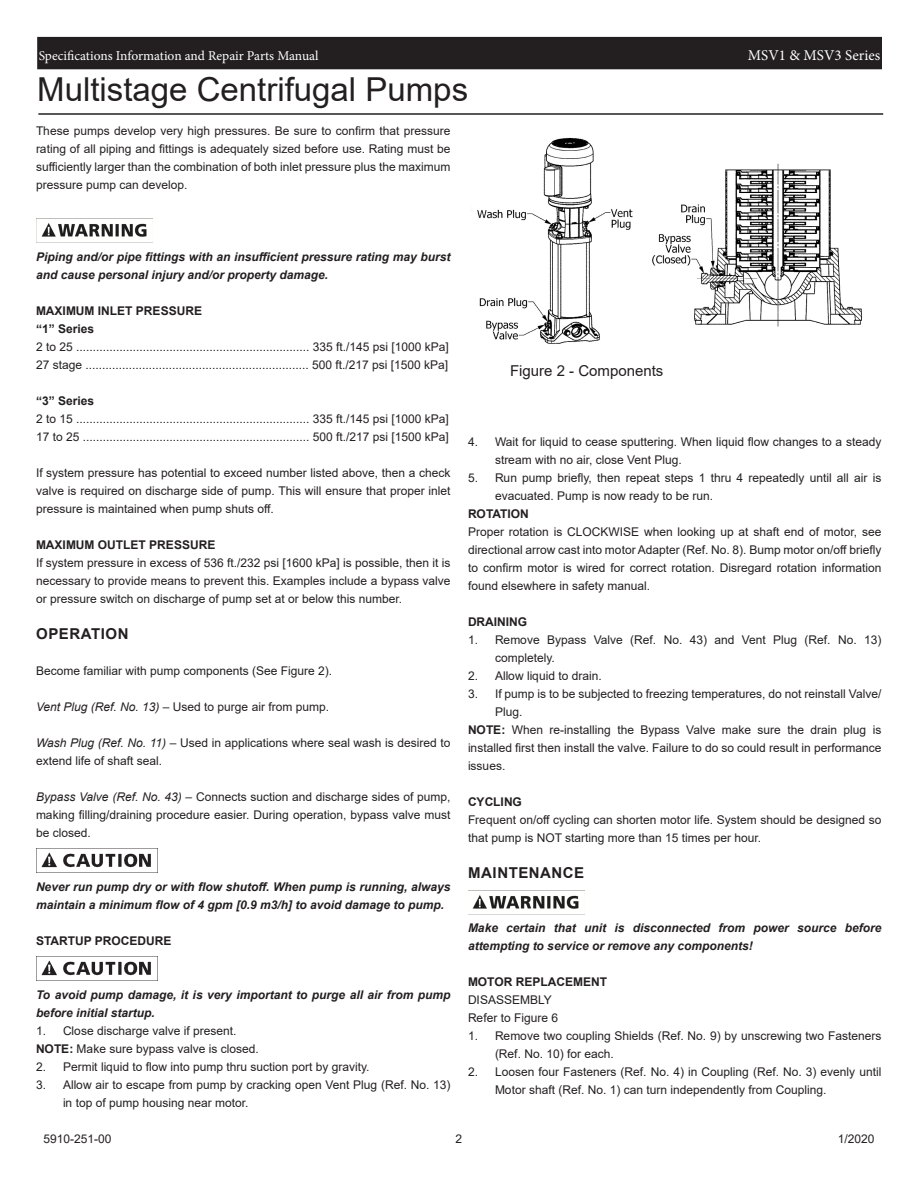
<style>
.page{position:relative;width:918px;height:1188px;background:#fff}
.page>*{position:absolute;margin:0;border:0;box-sizing:border-box;transform-origin:0 0}
.t1{font:33px "Arial";color:#231f20}
.t2{font:700 15px "Arial";letter-spacing:.035em;color:#231f20}
.t3{font:15px "Arial";color:#231f20}
.t4{font:15px "Minion Pro";color:#fff}
.t5{font:13.5px "Minion Pro";color:#fff}
.t6{font:12px/18px "Arial";color:#231f20}
.t7{font:italic 700 12px/18px "Arial";color:#231f20}
.t8{font:700 12px "Arial";color:#231f20}
.s1{font-style:italic}
.s2{font-weight:700}
</style>
<div class="page">
<div style="left:38px;top:38px;width:843px;height:31px;background:#231f20"></div>
<div style="left:37px;top:37px;width:845px;height:32px;border:2px solid #231f20"></div>
<img style="left:36px;top:219px;width:117px;height:24px">
<img style="left:36px;top:849px;width:121px;height:24px">
<img style="left:36px;top:957px;width:121px;height:24px">
<img style="left:468px;top:890px;width:117px;height:19px">
<img style="left:477px;top:138px;width:386px;height:206px">
<hr style="left:38px;top:113px;width:845px;height:2px;background:#231f20">
<p class="t5" style="left:39px;top:46px;width:281px">Specifications Information and Repair Parts Manual</p>
<p class="t4" style="left:748px;top:45px;width:134px">MSV1 &amp; MSV3 Series</p>
<p class="t1" style="left:37px;top:67px;width:432px">Multistage Centrifugal Pumps</p>
<p class="t6" style="left:36px;top:121px;width:416px;text-align:justify">These pumps develop very high pressures. Be sure to confirm that pressure rating of all piping and fittings is adequately sized before use. Rating must be sufficiently larger than the combination of both inlet pressure plus the maximum pressure pump can develop.</p>
<p class="t7" style="left:36px;top:248px;width:416px">Piping and/or pipe fittings with an insufficient pressure rating may burst and cause personal injury and/or property damage.</p>
<p class="t8" style="left:36px;top:302px;width:168px">MAXIMUM INLET PRESSURE</p>
<p class="t8" style="left:36px;top:320px;width:60px">“1” Series</p>
<p class="t6" style="left:36px;top:337px;width:414px">2 to 25 ...................................................................... 335 ft./145 psi [1000 kPa]</p>
<p class="t6" style="left:36px;top:355px;width:414px">27 stage ................................................................... 500 ft./217 psi [1500 kPa]</p>
<p class="t8" style="left:36px;top:392px;width:60px">“3” Series</p>
<p class="t6" style="left:36px;top:409px;width:414px">2 to 15 ...................................................................... 335 ft./145 psi [1000 kPa]</p>
<p class="t6" style="left:36px;top:427px;width:414px">17 to 25 .................................................................... 500 ft./217 psi [1500 kPa]</p>
<p class="t6" style="left:36px;top:463px;width:416px;text-align:justify">If system pressure has potential to exceed number listed above, then a check valve is required on discharge side of pump. This will ensure that proper inlet pressure is maintained when pump shuts off.</p>
<p class="t8" style="left:36px;top:536px;width:181px">MAXIMUM OUTLET PRESSURE</p>
<p class="t6" style="left:36px;top:553px;width:416px;text-align:justify">If system pressure in excess of 536 ft./232 psi [1600 kPa] is possible, then it is necessary to provide means to prevent this. Examples include a bypass valve or pressure switch on discharge of pump set at or below this number.</p>
<p class="t2" style="left:36px;top:623px;width:94px">OPERATION</p>
<p class="t6" style="left:36px;top:661px;width:298px">Become familiar with pump components (See Figure 2).</p>
<p class="t6" style="left:36px;top:697px;width:295px"><span class="s1">Vent Plug (Ref. No. 13)</span> – Used to purge air from pump.</p>
<p class="t6" style="left:36px;top:733px;width:416px"><span class="s1">Wash Plug (Ref. No. 11)</span> – Used in applications where seal wash is desired to extend life of shaft seal.</p>
<p class="t6" style="left:36px;top:787px;width:416px;text-align:justify"><span class="s1">Bypass Valve (Ref. No. 43)</span> – Connects suction and discharge sides of pump, making filling/draining procedure easier. During operation, bypass valve must be closed.</p>
<p class="t7" style="left:36px;top:878px;width:416px">Never run pump dry or with flow shutoff. When pump is running, always maintain a minimum flow of 4 gpm [0.9 m3/h] to avoid damage to pump.</p>
<p class="t8" style="left:36px;top:932px;width:137px">STARTUP PROCEDURE</p>
<p class="t7" style="left:36px;top:986px;width:416px">To avoid pump damage, it is very important to purge all air from pump before initial startup.</p>
<p class="t6" style="left:36px;top:1021px;width:202px">1. Close discharge valve if present.</p>
<p class="t6" style="left:36px;top:1039px;width:224px"><span class="s2">NOTE:</span> Make sure bypass valve is closed.</p>
<p class="t6" style="left:36px;top:1057px;width:335px">2. Permit liquid to flow into pump thru suction port by gravity.</p>
<p class="t6" style="left:63px;top:1075px;width:389px;text-indent:-27px">3. Allow air to escape from pump by cracking open Vent Plug (Ref. No. 13) in top of pump housing near motor.</p>
<p class="t3" style="left:510px;top:361px;width:155px">Figure 2 - Components</p>
<p class="t6" style="left:495px;top:433px;width:388px;text-indent:-27px">4. Wait for liquid to cease sputtering. When liquid flow changes to a steady stream with no air, close Vent Plug.</p>
<p class="t6" style="left:495px;top:469px;width:388px;text-indent:-27px">5. Run pump briefly, then repeat steps 1 thru 4 repeatedly until all air is evacuated. Pump is now ready to be run.</p>
<p class="t8" style="left:468px;top:505px;width:62px">ROTATION</p>
<p class="t6" style="left:468px;top:523px;width:415px;text-align:justify">Proper rotation is CLOCKWISE when looking up at shaft end of motor, see directional arrow cast into motor Adapter (Ref. No. 8). Bump motor on/off briefly to confirm motor is wired for correct rotation. Disregard rotation information found elsewhere in safety manual.</p>
<p class="t8" style="left:468px;top:613px;width:61px">DRAINING</p>
<p class="t6" style="left:495px;top:631px;width:388px;text-indent:-27px">1. Remove Bypass Valve (Ref. No. 43) and Vent Plug (Ref. No. 13) completely.</p>
<p class="t6" style="left:468px;top:667px;width:135px">2. Allow liquid to drain.</p>
<p class="t6" style="left:495px;top:685px;width:388px;text-indent:-27px">3. If pump is to be subjected to freezing temperatures, do not reinstall Valve/<br>Plug.</p>
<p class="t6" style="left:468px;top:721px;width:415px;text-align:justify"><span class="s2">NOTE:</span> When re-installing the Bypass Valve make sure the drain plug is installed first then install the valve. Failure to do so could result in performance issues.</p>
<p class="t8" style="left:468px;top:793px;width:55px">CYCLING</p>
<p class="t6" style="left:468px;top:811px;width:415px">Frequent on/off cycling can shorten motor life. System should be designed so that pump is NOT starting more than 15 times per hour.</p>
<p class="t2" style="left:468px;top:862px;width:118px">MAINTENANCE</p>
<p class="t7" style="left:468px;top:919px;width:415px">Make certain that unit is disconnected from power source before attempting to service or remove any components!</p>
<p class="t8" style="left:468px;top:973px;width:141px">MOTOR REPLACEMENT</p>
<p class="t6" style="left:468px;top:991px;width:85px">DISASSEMBLY</p>
<p class="t6" style="left:468px;top:1009px;width:92px">Refer to Figure 6</p>
<p class="t6" style="left:495px;top:1027px;width:388px;text-indent:-27px">1. Remove two coupling Shields (Ref. No. 9) by unscrewing two Fasteners (Ref. No. 10) for each.</p>
<p class="t6" style="left:495px;top:1063px;width:388px;text-indent:-27px">2. Loosen four Fasteners (Ref. No. 4) in Coupling (Ref. No. 3) evenly until<br>Motor shaft (Ref. No. 1) can turn independently from Coupling.</p>
<p class="t6" style="left:44px;top:1130px;width:70px">5910-251-00</p>
<p class="t6" style="left:456px;top:1130px;width:8px">2</p>
<p class="t6" style="left:838px;top:1130px;width:38px">1/2020</p>
</div>
